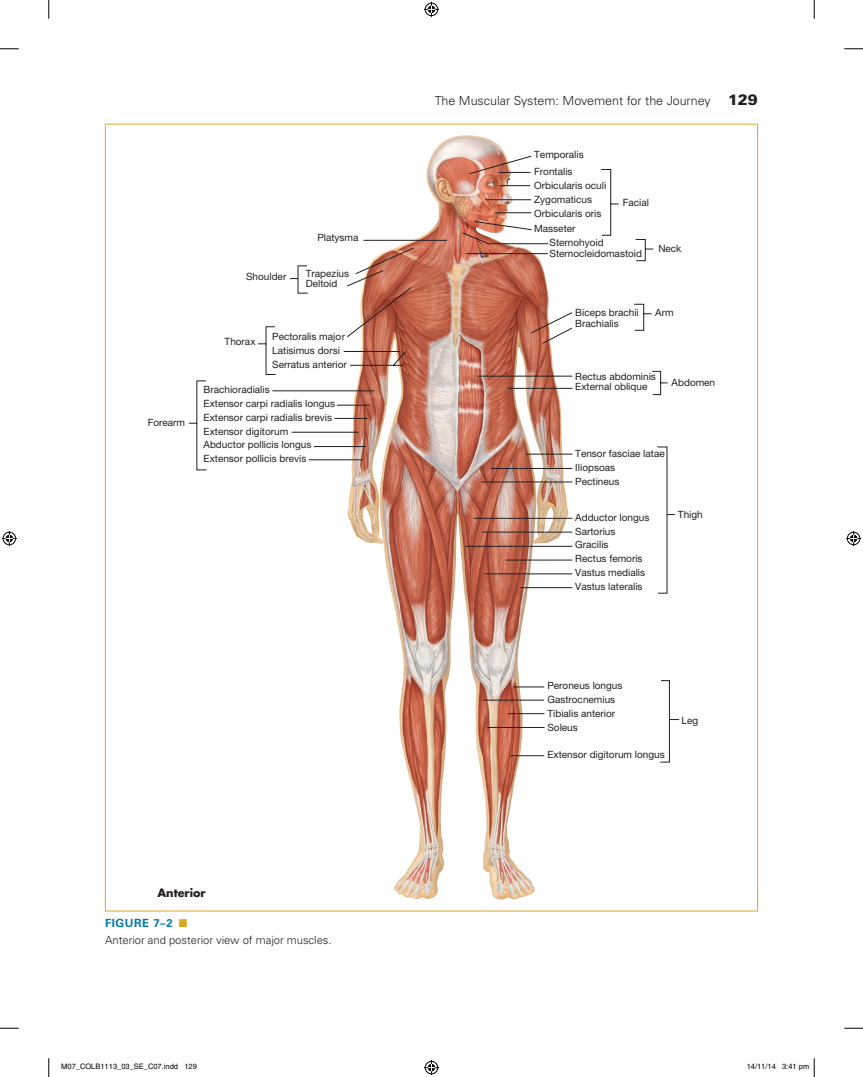
<style>
.page{position:relative;width:863px;height:1077px;background:#fff}
.page>*{position:absolute;margin:0;border:0;box-sizing:border-box;transform-origin:0 0}
.t1{font:300 12.5px "Univers LT Std";color:#231f20}
.t2{font:300 11.25px/17.5px "Univers LT Std";letter-spacing:-.005em;color:#231f20}
.t3{font:700 11.25px "Futura";color:#231f20}
.t4{font:10px/13.8px "Helvetica Neue";color:#231f20}
.t5{font:7.5px "Helvetica";color:#000}
.s1{font-weight:900;font-size:15px}
.s2{font-weight:700;color:#0278a6}
.s3{color:#dba626}
</style>
<div class="page">
<img style="left:394px;top:137px;width:59px;height:755px">
<svg style="left:188px;top:155px;width:491px;height:607px"></svg>
<svg style="left:0;top:48px;width:19px;height:2px"></svg>
<svg style="left:844px;top:48px;width:18px;height:2px"></svg>
<svg style="left:0;top:1027px;width:19px;height:1px"></svg>
<svg style="left:844px;top:1027px;width:18px;height:1px"></svg>
<svg style="left:48px;top:0;width:2px;height:19px"></svg>
<svg style="left:48px;top:1058px;width:2px;height:18px"></svg>
<svg style="left:813px;top:0;width:2px;height:19px"></svg>
<svg style="left:424px;top:2px;width:15px;height:15px"></svg>
<svg style="left:424px;top:1060px;width:15px;height:14px"></svg>
<svg style="left:2px;top:531px;width:15px;height:15px"></svg>
<svg style="left:846px;top:531px;width:15px;height:15px"></svg>
<svg style="left:813px;top:1058px;width:2px;height:18px"></svg>
<p class="t1" style="left:435px;top:93px;width:324px">The Muscular System: Movement for the Journey <span class="s1">129</span></p>
<p class="t4" style="left:246px;top:270px;width:42px">Shoulder</p>
<p class="t4" style="left:317px;top:230px;width:43px">Platysma</p>
<p class="t4" style="left:306px;top:267px;width:45px;line-height:10.6px">Trapezius<br>Deltoid</p>
<p class="t4" style="left:148px;top:415px;width:39px">Forearm</p>
<p class="t4" style="left:224px;top:334px;width:32px">Thorax</p>
<p class="t4" style="left:272px;top:329px;width:76px">Pectoralis major<br>Latisimus dorsi<br>Serratus anterior</p>
<p class="t4" style="left:203px;top:382px;width:133px">Brachioradialis<br>Extensor carpi radialis longus<br>Extensor carpi radialis brevis<br>Extensor digitorum<br>Abductor pollicis longus<br>Extensor pollicis brevis</p>
<p class="t3" style="left:157px;top:885px;width:50px">Anterior</p>
<p class="t2" style="left:105px;top:913px;width:228px"><span class="s2">FIGURE 7–2</span> <span class="s3">■<br></span>Anterior and posterior view of major muscles.</p>
<p class="t4" style="left:534px;top:147px;width:51px">Temporalis</p>
<p class="t4" style="left:534px;top:165px;width:74px">Frontalis<br>Orbicularis oculi<br>Zygomaticus<br>Orbicularis oris</p>
<p class="t4" style="left:534px;top:221px;width:43px">Masseter</p>
<p class="t4" style="left:622px;top:195px;width:28px">Facial</p>
<p class="t4" style="left:549px;top:237px;width:94px;line-height:10.6px">Sternohyoid<br>Sternocleidomastoid</p>
<p class="t4" style="left:658px;top:242px;width:25px">Neck</p>
<p class="t4" style="left:575px;top:307px;width:65px;line-height:10.6px">Biceps brachii<br>Brachialis</p>
<p class="t4" style="left:655px;top:305px;width:20px">Arm</p>
<p class="t4" style="left:575px;top:370px;width:82px;line-height:10.6px">Rectus abdominis<br>External oblique</p>
<p class="t4" style="left:671px;top:375px;width:45px">Abdomen</p>
<p class="t4" style="left:575px;top:446px;width:91px">Tensor fasciae latae<br>Iliopsoas<br>Pectineus</p>
<p class="t4" style="left:575px;top:510px;width:76px">Adductor longus<br>Sartorius<br>Gracilis<br>Rectus femoris<br>Vastus medialis<br>Vastus lateralis</p>
<p class="t4" style="left:678px;top:507px;width:26px">Thigh</p>
<p class="t4" style="left:547px;top:678px;width:77px">Peroneus longus<br>Gastrocnemius<br>Tibialis anterior<br>Soleus</p>
<p class="t4" style="left:547px;top:747px;width:119px">Extensor digitorum longus</p>
<p class="t4" style="left:681px;top:713px;width:18px">Leg</p>
<p class="t5" style="left:61px;top:1062px;width:137px">M07_COLB1113_03_SE_C07.indd 129</p>
<p class="t5" style="left:746px;top:1062px;width:64px">14/11/14 3:41 pm</p>
</div>
